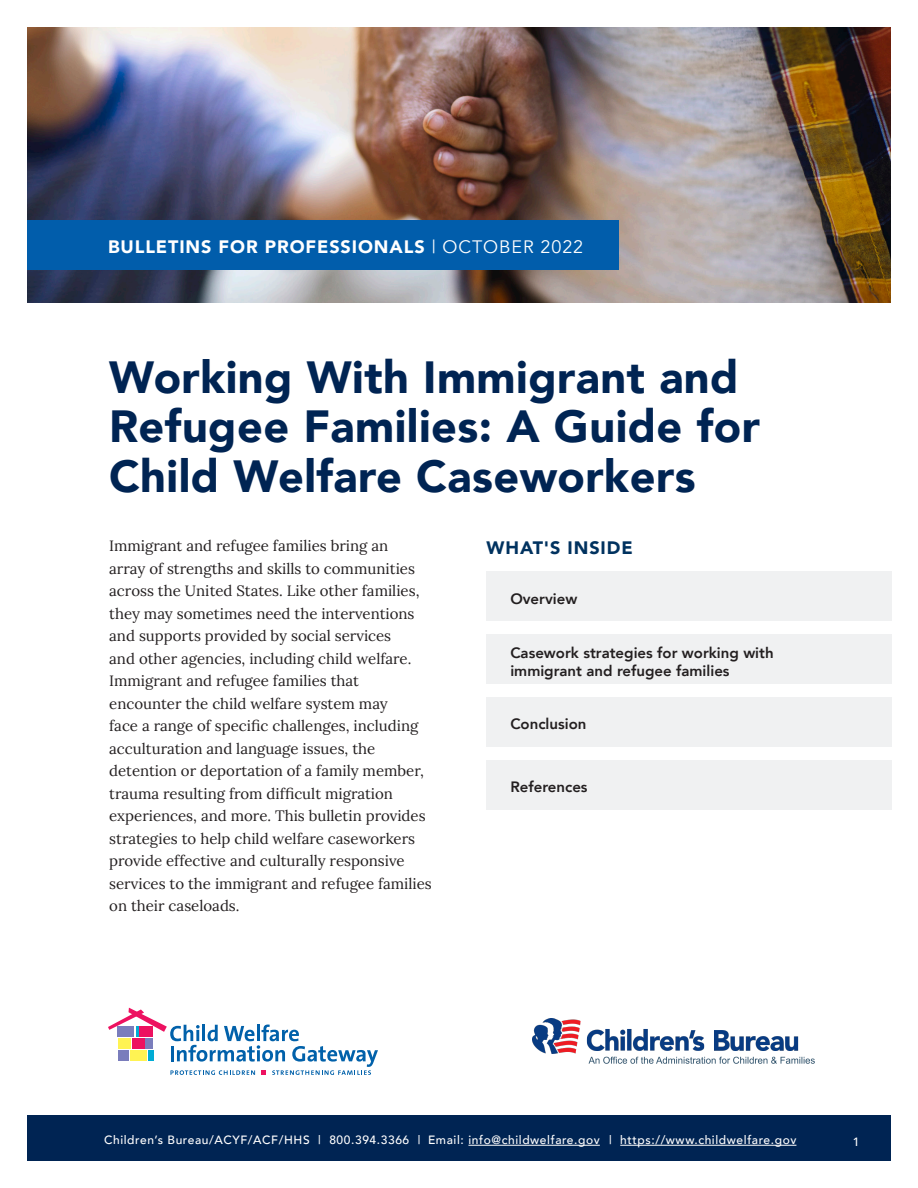
<style>
.page{position:relative;width:918px;height:1188px;background:#fff}
.page>*{position:absolute;margin:0;border:0;box-sizing:border-box;transform-origin:0 0}
.t1{font:900 45px/49.5px "Avenir";letter-spacing:.01em;color:#002453}
.t2{font:900 18px "Avenir";letter-spacing:.05em;color:#fff}
.t3{font:900 18px "Avenir";letter-spacing:.05em;color:#00325f}
.t4{font:15px/22.5px "Lora";color:#231f20}
.t5{font:800 15px/18px "Avenir";color:#231f20}
.t6{font:500 12px "Avenir";letter-spacing:.05em;color:#fff}
.s1{font-weight:400}
</style>
<div class="page">
<div style="left:27px;top:1116px;width:864px;height:45px;background:#002453"></div>
<img style="left:27px;top:27px;width:864px;height:276px">
<div style="left:27px;top:220px;width:591px;height:50px;background:#015dab"></div>
<div style="left:487px;top:571px;width:405px;height:50px;background:#f0f1f2"></div>
<div style="left:487px;top:697px;width:405px;height:50px;background:#f0f1f2"></div>
<div style="left:487px;top:634px;width:405px;height:50px;background:#f0f1f2"></div>
<div style="left:487px;top:760px;width:405px;height:50px;background:#f0f1f2"></div>
<svg style="left:108px;top:1008px;width:270px;height:67px"></svg>
<img style="left:532px;top:1019px;width:282px;height:45px">
<hr style="left:620px;top:1145px;width:176px;height:1px;background:#fff">
<hr style="left:468px;top:1145px;width:132px;height:1px;background:#fff">
<p class="t2" style="left:108px;top:231px;width:477px">BULLETINS FOR PROFESSIONALS <span class="s1">| OCTOBER 2022</span></p>
<h1 class="t1" style="left:109px;top:351px;width:652px">Working With Immigrant and<br>Refugee Families: A Guide for<br>Child Welfare Caseworkers</h1>
<p class="t4" style="left:109px;top:534px;width:324px">Immigrant and refugee families bring an<br>array of strengths and skills to communities across the United States. Like other families, they may sometimes need the interventions and supports provided by social services<br>and other agencies, including child welfare.<br>Immigrant and refugee families that encounter the child welfare system may<br>face a range of specific challenges, including acculturation and language issues, the detention or deportation of a family member, trauma resulting from difficult migration experiences, and more. This bulletin provides strategies to help child welfare caseworkers provide effective and culturally responsive services to the immigrant and refugee families on their caseloads.</p>
<h2 class="t3" style="left:487px;top:533px;width:148px">WHAT'S INSIDE</h2>
<p class="t5" style="left:510px;top:590px;width:68px">Overview</p>
<p class="t5" style="left:510px;top:643px;width:265px">Casework strategies for working with immigrant and refugee families</p>
<p class="t5" style="left:510px;top:715px;width:78px">Conclusion</p>
<p class="t5" style="left:510px;top:778px;width:79px">References</p>
<p class="t6" style="left:104px;top:1130px;width:318px">Children’s Bureau/ACYF/ACF/HHS | 800.394.3366 |</p>
<p class="t6" style="left:428px;top:1130px;width:173px">Email: info@childwelfare.gov</p>
<p class="t6" style="left:609px;top:1130px;width:189px">| https://www.childwelfare.gov</p>
<p class="t6" style="left:853px;top:1131px;width:8px">1</p>
</div>
